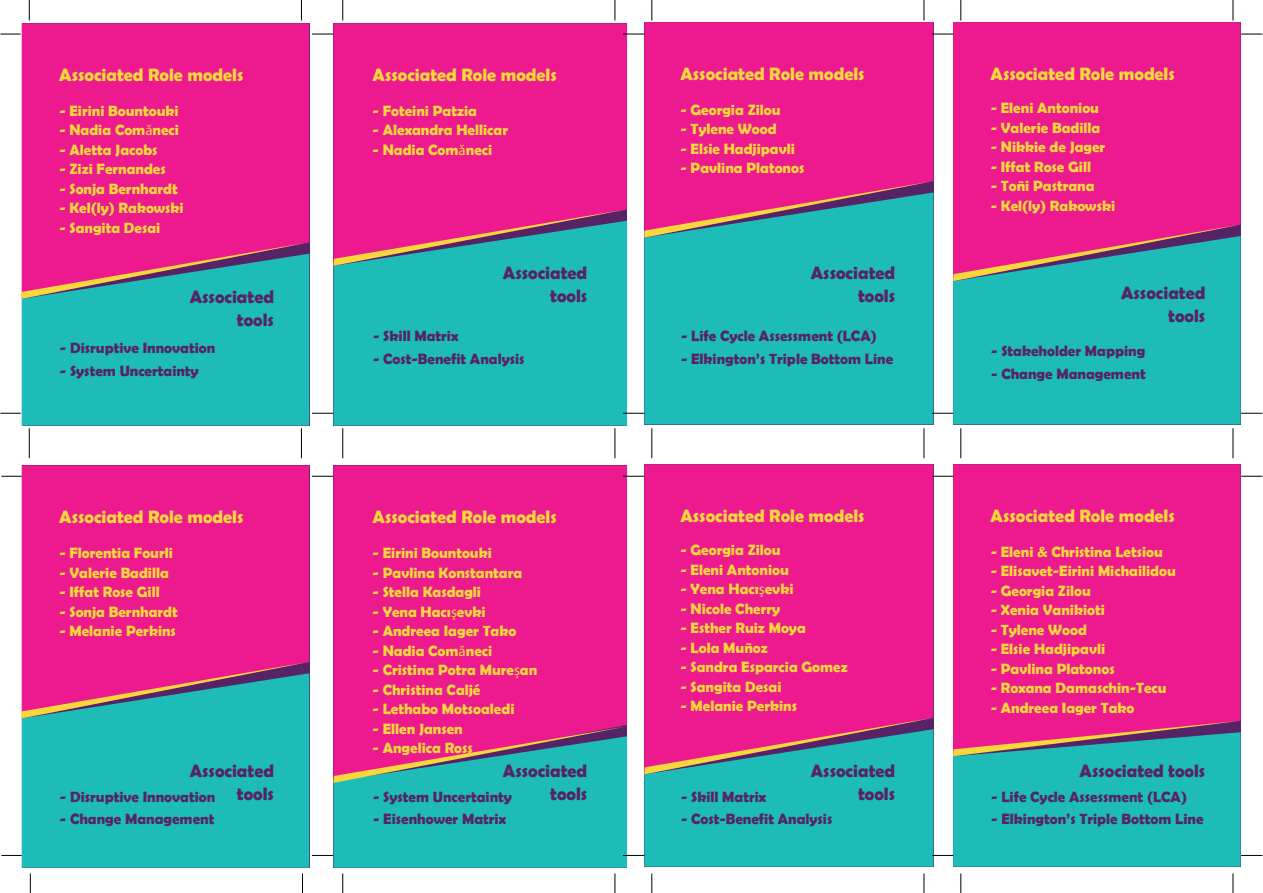
<style>
.page{position:relative;width:1263px;height:893px;background:#fff}
.page>*{position:absolute;margin:0;border:0;box-sizing:border-box;transform-origin:0 0}
.t1{font:700 18px "Berlin Sans FB Demi";color:#f7d83c}
.t2{font:700 18px/22.5px "Berlin Sans FB Demi";color:#562466;text-align:right}
.t3{font:700 15px "Berlin Sans FB Demi";color:#f7d83c}
.t4{font:700 15px "Berlin Sans FB Demi";color:#562466}
.s1{font-family:"Myriad Pro";font-weight:400}
</style>
<div class="page">
<div style="left:953px;top:22px;width:288px;height:203px;background:#ed198e"></div>
<div style="left:953px;top:281px;width:288px;height:143px;background:#1dbcb8"></div>
<svg style="left:953px;top:225px;width:288px;height:56px"></svg>
<div style="left:22px;top:465px;width:287px;height:197px;background:#ed198e"></div>
<div style="left:22px;top:23px;width:287px;height:219px;background:#ed198e"></div>
<div style="left:22px;top:299px;width:287px;height:127px;background:#1dbcb8"></div>
<svg style="left:22px;top:242px;width:287px;height:57px"></svg>
<div style="left:333px;top:465px;width:294px;height:197px;background:#ed198e"></div>
<div style="left:333px;top:23px;width:294px;height:186px;background:#ed198e"></div>
<div style="left:333px;top:266px;width:294px;height:160px;background:#1dbcb8"></div>
<svg style="left:333px;top:209px;width:294px;height:57px"></svg>
<div style="left:644px;top:464px;width:289px;height:198px;background:#ed198e"></div>
<div style="left:644px;top:22px;width:289px;height:159px;background:#ed198e"></div>
<div style="left:644px;top:238px;width:289px;height:186px;background:#1dbcb8"></div>
<svg style="left:644px;top:181px;width:289px;height:57px"></svg>
<div style="left:953px;top:464px;width:288px;height:198px;background:#ed198e"></div>
<svg style="left:1233px;top:0;width:1px;height:21px"></svg>
<svg style="left:1241px;top:34px;width:21px;height:1px"></svg>
<svg style="left:1241px;top:413px;width:21px;height:1px"></svg>
<hr style="left:1233px;top:428px;width:1px;height:30px;background:#000">
<svg style="left:960px;top:0;width:1px;height:21px"></svg>
<hr style="left:960px;top:428px;width:1px;height:30px;background:#000">
<svg style="left:615px;top:0;width:1px;height:21px"></svg>
<svg style="left:623px;top:34px;width:21px;height:1px"></svg>
<svg style="left:623px;top:413px;width:21px;height:1px"></svg>
<hr style="left:615px;top:428px;width:1px;height:30px;background:#000">
<svg style="left:342px;top:0;width:1px;height:21px"></svg>
<svg style="left:312px;top:34px;width:21px;height:1px"></svg>
<svg style="left:312px;top:413px;width:21px;height:1px"></svg>
<hr style="left:342px;top:428px;width:1px;height:30px;background:#000">
<svg style="left:301px;top:0;width:1px;height:21px"></svg>
<hr style="left:301px;top:428px;width:1px;height:30px;background:#000">
<svg style="left:29px;top:0;width:1px;height:21px"></svg>
<svg style="left:0;top:34px;width:21px;height:1px"></svg>
<svg style="left:0;top:413px;width:21px;height:1px"></svg>
<hr style="left:29px;top:428px;width:1px;height:30px;background:#000">
<svg style="left:1241px;top:476px;width:21px;height:1px"></svg>
<svg style="left:623px;top:476px;width:21px;height:1px"></svg>
<svg style="left:312px;top:476px;width:21px;height:1px"></svg>
<svg style="left:1px;top:476px;width:21px;height:1px"></svg>
<svg style="left:924px;top:0;width:1px;height:21px"></svg>
<svg style="left:932px;top:34px;width:21px;height:1px"></svg>
<svg style="left:932px;top:413px;width:21px;height:1px"></svg>
<hr style="left:924px;top:428px;width:1px;height:30px;background:#000">
<svg style="left:651px;top:0;width:1px;height:21px"></svg>
<hr style="left:651px;top:428px;width:1px;height:30px;background:#000">
<svg style="left:932px;top:476px;width:21px;height:1px"></svg>
<svg style="left:1px;top:662px;width:1261px;height:231px"></svg>
<p class="t1" style="left:59px;top:64px;width:186px">Associated Role models</p>
<p class="t3" style="left:59px;top:102px;width:121px">- Eirini Bountouki</p>
<p class="t3" style="left:59px;top:122px;width:121px">- Nadia Com<span class="s1">ă</span>neci</p>
<p class="t3" style="left:59px;top:141px;width:100px">- Aletta Jacobs</p>
<p class="t3" style="left:59px;top:161px;width:108px">- Zizi Fernandes</p>
<p class="t3" style="left:59px;top:180px;width:120px">- Sonja Bernhardt</p>
<p class="t3" style="left:59px;top:200px;width:126px">- Kel(ly) Rakowski</p>
<p class="t3" style="left:59px;top:219px;width:103px">- Sangita Desai</p>
<p class="t1" style="left:373px;top:64px;width:186px">Associated Role models</p>
<p class="t3" style="left:373px;top:102px;width:106px">- Foteini Patzia</p>
<p class="t3" style="left:373px;top:122px;width:137px">- Alexandra Hellicar</p>
<p class="t3" style="left:373px;top:141px;width:121px">- Nadia Com<span class="s1">ă</span>neci</p>
<p class="t1" style="left:680px;top:63px;width:186px">Associated Role models</p>
<p class="t3" style="left:680px;top:101px;width:102px">- Georgia Zilou</p>
<p class="t3" style="left:680px;top:120px;width:98px">- Tylene Wood</p>
<p class="t3" style="left:680px;top:140px;width:116px">- Elsie Hadjipavli</p>
<p class="t3" style="left:680px;top:159px;width:125px">- Pavlina Platonos</p>
<p class="t1" style="left:991px;top:63px;width:186px">Associated Role models</p>
<p class="t3" style="left:991px;top:99px;width:110px">- Eleni Antoniou</p>
<p class="t3" style="left:991px;top:119px;width:111px">- Valerie Badilla</p>
<p class="t3" style="left:991px;top:138px;width:116px">- Nikkie de Jager</p>
<p class="t3" style="left:991px;top:158px;width:102px">- Iffat Rose Gill</p>
<p class="t3" style="left:991px;top:177px;width:105px">- Toñi Pastrana</p>
<p class="t3" style="left:991px;top:197px;width:126px">- Kel(ly) Rakowski</p>
<p class="t2" style="left:190px;top:286px;width:86px">Associated tools</p>
<p class="t2" style="left:503px;top:262px;width:86px">Associated tools</p>
<p class="t2" style="left:811px;top:262px;width:86px">Associated tools</p>
<p class="t2" style="left:1121px;top:281px;width:86px">Associated tools</p>
<p class="t4" style="left:60px;top:339px;width:157px">- Disruptive Innovation</p>
<p class="t4" style="left:60px;top:362px;width:140px">- System Uncertainty</p>
<p class="t4" style="left:373px;top:327px;width:87px">- Skill Matrix</p>
<p class="t4" style="left:373px;top:350px;width:153px">- Cost-Benefit Analysis</p>
<p class="t4" style="left:681px;top:327px;width:197px">- Life Cycle Assessment (LCA)</p>
<p class="t4" style="left:681px;top:350px;width:214px">- Elkington’s Triple Bottom Line</p>
<p class="t4" style="left:991px;top:343px;width:155px">- Stakeholder Mapping</p>
<p class="t4" style="left:991px;top:365px;width:156px">- Change Management</p>
<p class="t1" style="left:59px;top:506px;width:186px">Associated Role models</p>
<p class="t3" style="left:59px;top:544px;width:115px">- Florentia Fourli</p>
<p class="t3" style="left:59px;top:564px;width:111px">- Valerie Badilla</p>
<p class="t3" style="left:59px;top:583px;width:102px">- Iffat Rose Gill</p>
<p class="t3" style="left:59px;top:603px;width:120px">- Sonja Bernhardt</p>
<p class="t3" style="left:59px;top:622px;width:118px">- Melanie Perkins</p>
<p class="t2" style="left:190px;top:760px;width:86px">Associated tools</p>
<p class="t4" style="left:60px;top:788px;width:157px">- Disruptive Innovation</p>
<p class="t4" style="left:60px;top:810px;width:156px">- Change Management</p>
<p class="t1" style="left:373px;top:506px;width:186px">Associated Role models</p>
<p class="t3" style="left:373px;top:544px;width:121px">- Eirini Bountouki</p>
<p class="t3" style="left:373px;top:564px;width:151px">- Pavlina Konstantara</p>
<p class="t3" style="left:373px;top:583px;width:110px">- Stella Kasdagli</p>
<p class="t3" style="left:373px;top:603px;width:115px">- Yena Hacı<span class="s1">ş</span>evki</p>
<p class="t3" style="left:373px;top:622px;width:145px">- Andreea Iager Tako</p>
<p class="t3" style="left:373px;top:642px;width:121px">- Nadia Com<span class="s1">ă</span>neci</p>
<p class="t3" style="left:373px;top:661px;width:166px">- Cristina Potra Mure<span class="s1">ș</span>an</p>
<p class="t3" style="left:373px;top:681px;width:109px">- Christina Caljé</p>
<p class="t3" style="left:373px;top:700px;width:143px">- Lethabo Motsoaledi</p>
<p class="t3" style="left:373px;top:720px;width:92px">- Ellen Jansen</p>
<p class="t3" style="left:373px;top:739px;width:102px">- Angelica Ross</p>
<p class="t4" style="left:373px;top:788px;width:140px">- System Uncertainty</p>
<p class="t4" style="left:373px;top:810px;width:134px">- Eisenhower Matrix</p>
<p class="t2" style="left:503px;top:760px;width:86px">Associated tools</p>
<p class="t1" style="left:680px;top:505px;width:186px">Associated Role models</p>
<p class="t3" style="left:680px;top:542px;width:102px">- Georgia Zilou</p>
<p class="t3" style="left:680px;top:561px;width:110px">- Eleni Antoniou</p>
<p class="t3" style="left:680px;top:581px;width:115px">- Yena Hacı<span class="s1">ş</span>evki</p>
<p class="t3" style="left:680px;top:600px;width:101px">- Nicole Cherry</p>
<p class="t3" style="left:680px;top:620px;width:127px">- Esther Ruiz Moya</p>
<p class="t3" style="left:680px;top:639px;width:89px">- Lola Muñoz</p>
<p class="t3" style="left:680px;top:659px;width:169px">- Sandra Esparcia Gomez</p>
<p class="t3" style="left:680px;top:678px;width:103px">- Sangita Desai</p>
<p class="t3" style="left:680px;top:698px;width:118px">- Melanie Perkins</p>
<p class="t2" style="left:811px;top:760px;width:86px">Associated tools</p>
<p class="t4" style="left:681px;top:788px;width:87px">- Skill Matrix</p>
<p class="t4" style="left:681px;top:810px;width:153px">- Cost-Benefit Analysis</p>
<p class="t1" style="left:991px;top:505px;width:186px">Associated Role models</p>
<p class="t3" style="left:991px;top:543px;width:174px">- Eleni &amp; Christina Letsiou</p>
<p class="t3" style="left:991px;top:563px;width:187px">- Elisavet-Eirini Michailidou</p>
<p class="t3" style="left:991px;top:582px;width:102px">- Georgia Zilou</p>
<p class="t3" style="left:991px;top:602px;width:116px">- Xenia Vanikioti</p>
<p class="t3" style="left:991px;top:621px;width:98px">- Tylene Wood</p>
<p class="t3" style="left:991px;top:641px;width:116px">- Elsie Hadjipavli</p>
<p class="t3" style="left:991px;top:660px;width:125px">- Pavlina Platonos</p>
<p class="t3" style="left:991px;top:680px;width:177px">- Roxana Damaschin-Tecu</p>
<p class="t3" style="left:991px;top:699px;width:145px">- Andreea Iager Tako</p>
<p class="t2" style="left:1079px;top:760px;width:127px">Associated tools</p>
<p class="t4" style="left:991px;top:788px;width:197px">- Life Cycle Assessment (LCA)</p>
<p class="t4" style="left:991px;top:810px;width:214px">- Elkington’s Triple Bottom Line</p>
</div>
